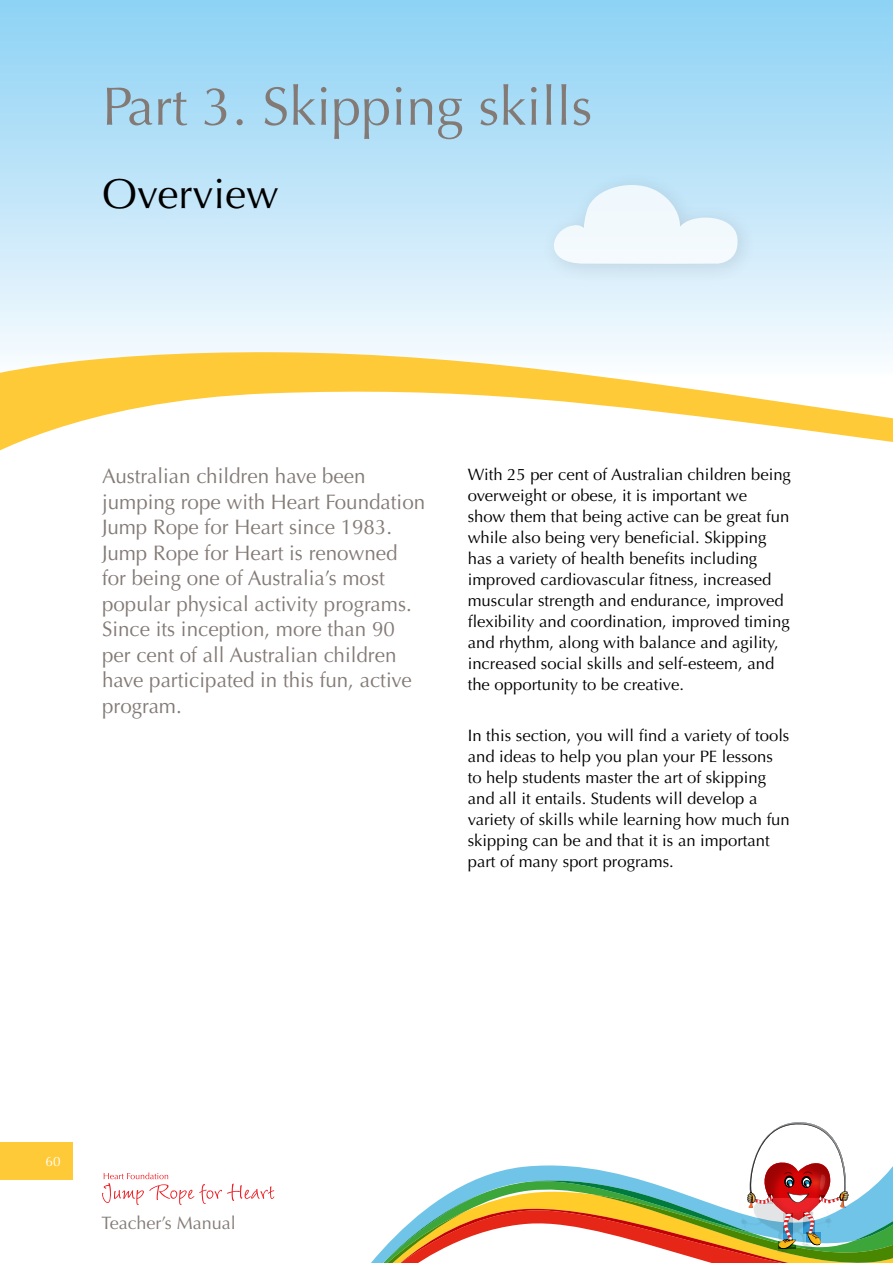
<style>
.page{position:relative;width:893px;height:1263px;background:#fff}
.page>*{position:absolute;margin:0;border:0;box-sizing:border-box;transform-origin:0 0}
.t1{font:54px "Optima LT Std";color:#837a76}
.t2{font:42px "Optima LT Std";color:#000}
.t3{font:21px/25.5px "Optima LT Std";color:#837a76}
.t4{font:18px "Optima";color:#837a76}
.t5{font:16.5px/21px "Optima LT Std";color:#000}
.t6{font:13.5px "Optima";color:#fff}
</style>
<div class="page">
<div style="left:0;top:1143px;width:73px;height:37px;background:#ffca38"></div>
<svg style="left:371px;top:1246px;width:522px;height:17px"></svg>
<svg style="left:386px;top:1165px;width:507px;height:95px"></svg>
<img style="left:848px;top:1181px;width:9px;height:31px">
<img style="left:729px;top:1122px;width:119px;height:131px">
<svg style="left:102px;top:1172px;width:172px;height:33px"></svg>
<svg style="left:0;top:0;width:893px;height:276px;background:#b0dff7"></svg>
<div style="left:537px;top:168px;width:223px;height:119px;background:#000;opacity:.15"></div>
<svg style="left:544px;top:177px;width:196px;height:87px"></svg>
<svg style="left:0;top:276px;width:893px;height:175px"></svg>
<h1 class="t1" style="left:102px;top:75px;width:492px">Part 3. Skipping skills</h1>
<h2 class="t2" style="left:102px;top:169px;width:178px">Overview</h2>
<p class="t3" style="left:102px;top:464px;width:325px">Australian children have been jumping rope with Heart Foundation<br>Jump Rope for Heart since 1983.<br>Jump Rope for Heart is renowned for being one of Australia’s most popular physical activity programs.<br>Since its inception, more than 90 per cent of all Australian children have participated in this fun, active program.</p>
<p class="t5" style="left:468px;top:464px;width:325px">With 25 per cent of Australian children being overweight or obese, it is important we<br>show them that being active can be great fun while also being very beneficial. Skipping has a variety of health benefits including improved cardiovascular fitness, increased muscular strength and endurance, improved flexibility and coordination, improved timing and rhythm, along with balance and agility, increased social skills and self-esteem, and the opportunity to be creative.</p>
<p class="t5" style="left:468px;top:725px;width:324px">In this section, you will find a variety of tools and ideas to help you plan your PE lessons to help students master the art of skipping and all it entails. Students will develop a variety of skills while learning how much fun skipping can be and that it is an important part of many sport programs.</p>
<p class="t6" style="left:46px;top:1154px;width:17px">60</p>
<p class="t4" style="left:102px;top:1212px;width:136px">Teacher’s Manual</p>
</div>
